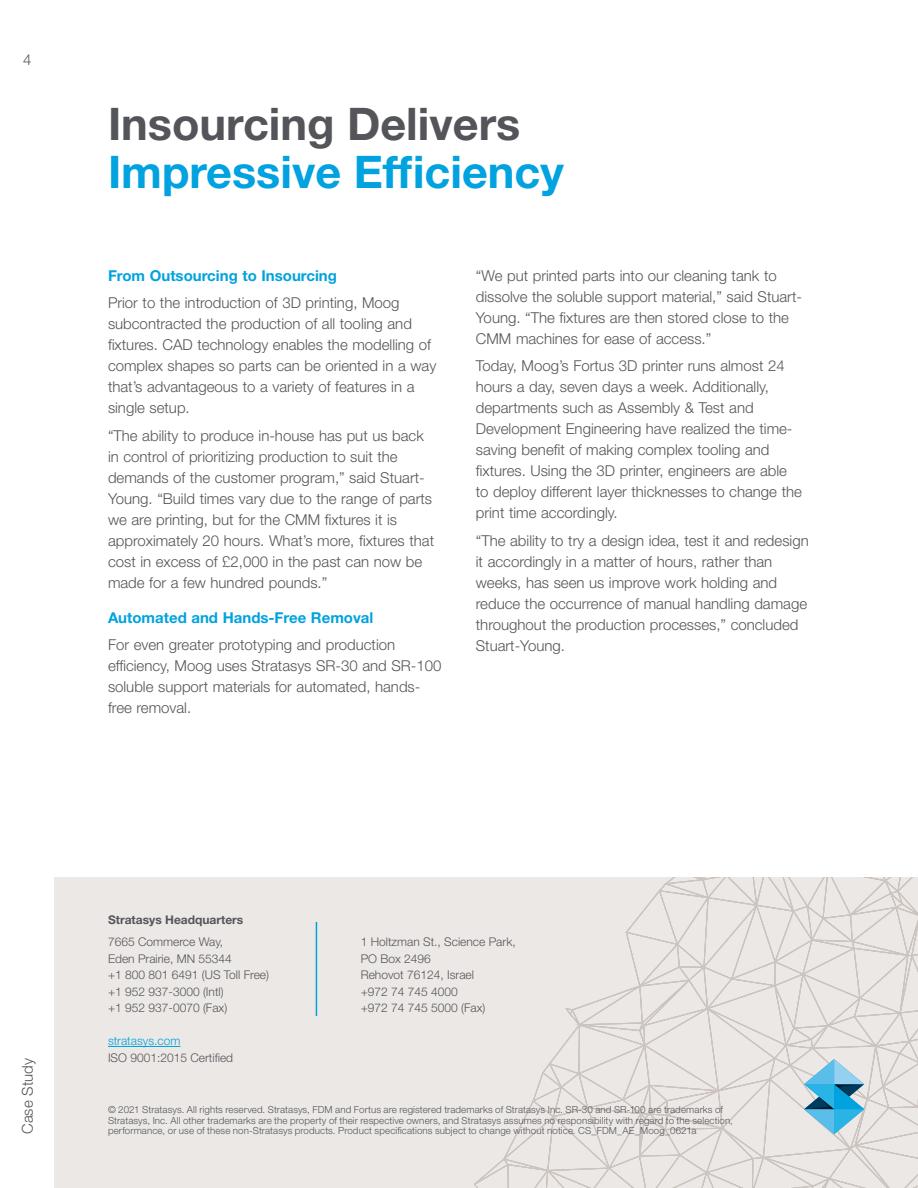
<style>
.page{position:relative;width:918px;height:1188px;background:#fff}
.page>*{position:absolute;margin:0;border:0;box-sizing:border-box;transform-origin:0 0}
.Page_Title{font:700 45px/48px "Helvetica Neue LT Std";color:#00a2df}
.Para{font:300 15px/21px "Helvetica Neue LT Std";color:#54555a}
.Para_Header{font:700 15px "Helvetica Neue LT Std";color:#00a2df}
.t1{font:300 12px/16.5px "Helvetica Neue LT Std";color:#54555a}
.t2{font:700 12px "Helvetica Neue LT Std";color:#54555a}
.t3{font:300 12px "Helvetica Neue LT Std";color:#00a2df}
.Footer_Legal{font:300 9.75px/10.5px "Helvetica Neue LT Std";letter-spacing:.01em;color:#54555a}
.s1{color:#54555a}
</style>
<div class="page">
<div style="left:54px;top:878px;width:864px;height:310px;background:#ece8e5"></div>
<hr style="left:316px;top:922px;width:1px;height:94px;background:#00a2df">
<hr style="left:108px;top:1046px;width:72px;height:1px;background:#00a2df">
<svg style="left:474px;top:878px;width:444px;height:310px"></svg>
<p class="Para" style="left:23px;top:49px;width:10px">4</p>
<p class="Page_Title" style="left:108px;top:99px;width:457px"><span class="s1">Insourcing Delivers<br></span>Impressive Efficiency</p>
<p class="Para_Header" style="left:108px;top:266px;width:231px">From Outsourcing to Insourcing</p>
<p class="Para" style="left:108px;top:292px;width:330px">Prior to the introduction of 3D printing, Moog subcontracted the production of all tooling and fixtures. CAD technology enables the modelling of complex shapes so parts can be oriented in a way that’s advantageous to a variety of features in a single setup.</p>
<p class="Para" style="left:108px;top:425px;width:328px">“The ability to produce in-house has put us back in control of prioritizing production to suit the demands of the customer program,” said Stuart-Young. “Build times vary due to the range of parts we are printing, but for the CMM fixtures it is approximately 20 hours. What’s more, fixtures that cost in excess of £2,000 in the past can now be made for a few hundred pounds.”</p>
<p class="Para_Header" style="left:108px;top:608px;width:267px">Automated and Hands-Free Removal</p>
<p class="Para" style="left:108px;top:634px;width:335px">For even greater prototyping and production efficiency, Moog uses Stratasys SR-30 and SR-100 soluble support materials for automated, hands&shy;free removal.</p>
<p class="Para" style="left:476px;top:265px;width:328px">“We put printed parts into our cleaning tank to dissolve the soluble support material,” said Stuart-Young. “The fixtures are then stored close to the CMM machines for ease of access.”</p>
<p class="Para" style="left:476px;top:355px;width:328px">Today, Moog’s Fortus 3D printer runs almost 24 hours a day, seven days a week. Additionally, departments such as Assembly &amp; Test and Development Engineering have realized the time&shy;saving benefit of making complex tooling and fixtures. Using the 3D printer, engineers are able to deploy different layer thicknesses to change the print time accordingly.</p>
<p class="Para" style="left:476px;top:530px;width:334px">“The ability to try a design idea, test it and redesign it accordingly in a matter of hours, rather than weeks, has seen us improve work holding and reduce the occurrence of manual handling damage throughout the production processes,” concluded Stuart-Young.</p>
<p class="Para" style="left:17px;top:1134px;width:77px;rotate:-90deg">Case Study</p>
<p class="t2" style="left:108px;top:912px;width:137px">Stratasys Headquarters</p>
<p class="t1" style="left:108px;top:934px;width:163px">7665 Commerce Way,<br>Eden Prairie, MN 55344<br>+1 800 801 6491 (US Toll Free) +1 952 937-3000 (Intl)<br>+1 952 937-0070 (Fax)</p>
<p class="t3" style="left:108px;top:1034px;width:74px">stratasys.com</p>
<p class="t1" style="left:108px;top:1049px;width:127px">ISO 9001:2015 Certified</p>
<p class="t1" style="left:361px;top:934px;width:156px">1 Holtzman St., Science Park,<br>PO Box 2496<br>Rehovot 76124, Israel<br>+972 74 745 4000<br>+972 74 745 5000 (Fax)</p>
<p class="Footer_Legal" style="left:108px;top:1104px;width:627px">© 2021 Stratasys. All rights reserved. Stratasys, FDM and Fortus are registered trademarks of Stratasys Inc. SR-30 and SR-100 are trademarks of<br>Stratasys, Inc. All other trademarks are the property of their respective owners, and Stratasys assumes no responsibility with regard to the selection, performance, or use of these non-Stratasys products. Product specifications subject to change without notice. CS_FDM_AE_Moog_0621a</p>
</div>
